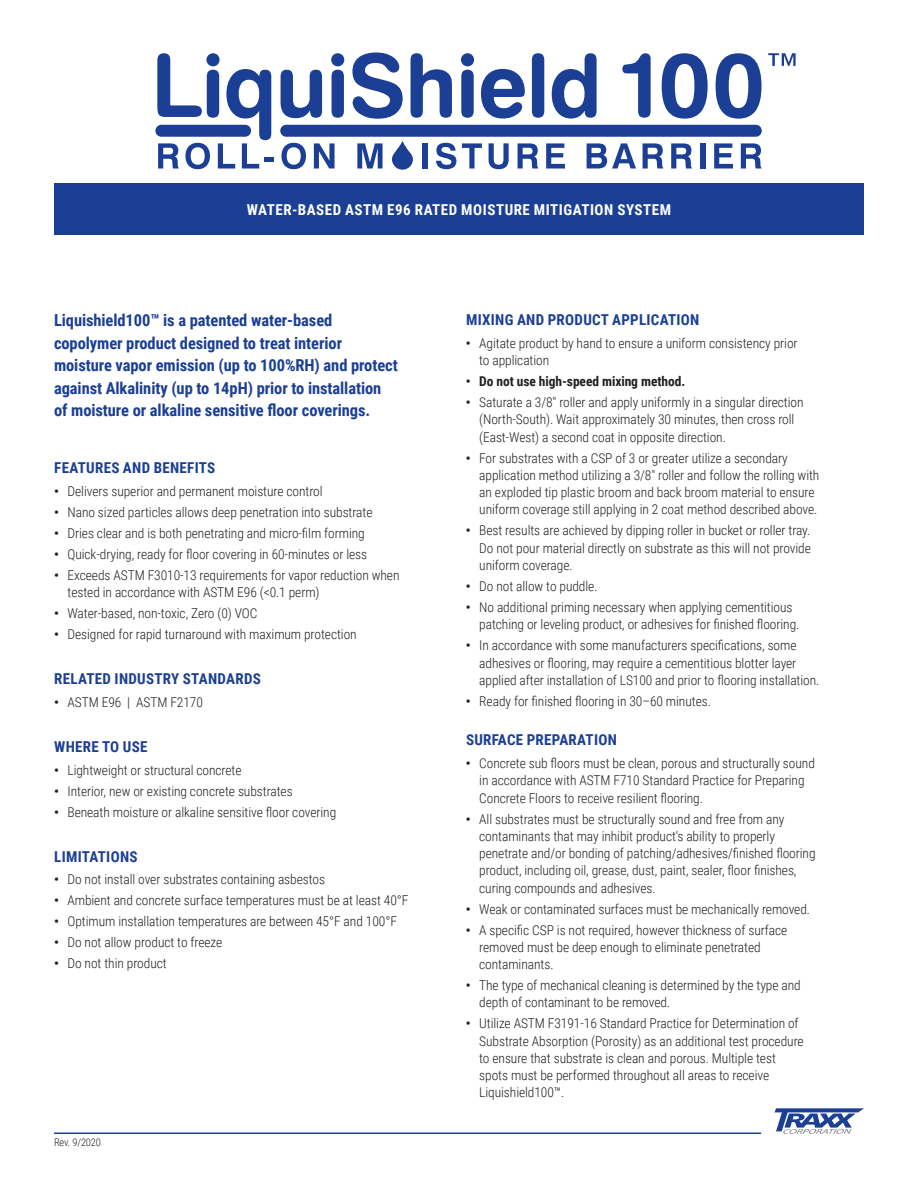
<style>
.page{position:relative;width:918px;height:1188px;background:#fff}
.page>*{position:absolute;margin:0;border:0;box-sizing:border-box;transform-origin:0 0}
.Bullets{font:700 16.5px/22.5px "Roboto Condensed";letter-spacing:-.005em;color:#1b3f94}
.t1{font:700 15px "Roboto Condensed";letter-spacing:.02em;color:#1b3f94}
.t2{font:700 15px "Roboto Condensed";letter-spacing:.035em;color:#fff}
.t3{font:300 13.5px/17.2px "Roboto Condensed";letter-spacing:-.005em;color:#231f20}
.t4{font:700 13.5px "Roboto Condensed";letter-spacing:-.005em;color:#231f20}
.t5{font:300 10.5px "Roboto Condensed";letter-spacing:-.015em;color:#231f20}
.s1{font-weight:700}
</style>
<div class="page">
<div style="left:54px;top:183px;width:810px;height:52px;background:#1b3f94"></div>
<hr style="left:54px;top:1132px;width:707px;height:2px;background:#1b3f94">
<svg style="left:281px;top:70px;width:41px;height:48px"></svg>
<svg style="left:331px;top:53px;width:13px;height:65px"></svg>
<svg style="left:352px;top:53px;width:51px;height:66px"></svg>
<svg style="left:411px;top:53px;width:41px;height:65px"></svg>
<svg style="left:461px;top:53px;width:13px;height:65px"></svg>
<svg style="left:481px;top:69px;width:44px;height:50px"></svg>
<svg style="left:532px;top:53px;width:12px;height:65px"></svg>
<svg style="left:552px;top:53px;width:45px;height:66px"></svg>
<svg style="left:622px;top:53px;width:29px;height:65px"></svg>
<svg style="left:662px;top:53px;width:46px;height:66px"></svg>
<svg style="left:716px;top:53px;width:46px;height:66px"></svg>
<svg style="left:768px;top:53px;width:28px;height:13px"></svg>
<svg style="left:157px;top:53px;width:114px;height:116px"></svg>
<div style="left:264px;top:157px;width:10px;height:5px;background:#1b3f94"></div>
<svg style="left:281px;top:143px;width:25px;height:26px"></svg>
<svg style="left:314px;top:143px;width:21px;height:26px"></svg>
<svg style="left:357px;top:143px;width:26px;height:26px"></svg>
<div style="left:423px;top:143px;width:5px;height:26px;background:#1b3f94"></div>
<svg style="left:436px;top:143px;width:20px;height:26px"></svg>
<svg style="left:462px;top:143px;width:20px;height:26px"></svg>
<svg style="left:489px;top:143px;width:20px;height:26px"></svg>
<svg style="left:518px;top:143px;width:20px;height:26px"></svg>
<svg style="left:546px;top:143px;width:19px;height:26px"></svg>
<svg style="left:587px;top:143px;width:49px;height:26px"></svg>
<svg style="left:643px;top:143px;width:20px;height:26px"></svg>
<svg style="left:671px;top:143px;width:21px;height:26px"></svg>
<div style="left:700px;top:143px;width:5px;height:26px;background:#1b3f94"></div>
<svg style="left:714px;top:143px;width:19px;height:26px"></svg>
<svg style="left:741px;top:143px;width:20px;height:26px"></svg>
<svg style="left:392px;top:141px;width:21px;height:29px"></svg>
<div style="left:155px;top:125px;width:96px;height:12px;background:#1b3f94;border-radius:6px"></div>
<div style="left:280px;top:125px;width:482px;height:12px;background:#1b3f94;border-radius:6px"></div>
<svg style="left:775px;top:1108px;width:89px;height:26px"></svg>
<p class="t2" style="left:247px;top:199px;width:426px">WATER-BASED ASTM E96 RATED MOISTURE MITIGATION SYSTEM</p>
<p class="Bullets" style="left:54px;top:309px;width:345px">Liquishield100™ is a patented water-based copolymer product designed to treat interior moisture vapor emission (up to 100%RH) and protect against Alkalinity (up to 14pH) prior to installation of moisture or alkaline sensitive floor coverings.</p>
<p class="t1" style="left:54px;top:457px;width:162px">FEATURES AND BENEFITS</p>
<p class="t3" style="left:54px;top:482px;width:270px"><span class="s1">•</span> Delivers superior and permanent moisture control</p>
<p class="t3" style="left:54px;top:503px;width:320px"><span class="s1">•</span> Nano sized particles allows deep penetration into substrate</p>
<p class="t3" style="left:54px;top:524px;width:312px"><span class="s1">•</span> Dries clear and is both penetrating and micro-film forming</p>
<p class="t3" style="left:54px;top:545px;width:315px"><span class="s1">•</span> Quick-drying, ready for floor covering in 60-minutes or less</p>
<p class="t3" style="left:68px;top:566px;width:334px;text-indent:-14px"><span class="s1">•</span> Exceeds ASTM F3010-13 requirements for vapor reduction when tested in accordance with ASTM E96 (&lt;0.1 perm)</p>
<p class="t3" style="left:54px;top:604px;width:205px"><span class="s1">•</span> Water-based, non-toxic, Zero (0) VOC</p>
<p class="t3" style="left:54px;top:625px;width:304px"><span class="s1">•</span> Designed for rapid turnaround with maximum protection</p>
<p class="t1" style="left:54px;top:668px;width:208px">RELATED INDUSTRY STANDARDS</p>
<p class="t3" style="left:54px;top:693px;width:150px"><span class="s1">•</span> ASTM E96 | ASTM F2170</p>
<p class="t1" style="left:54px;top:736px;width:95px">WHERE TO USE</p>
<p class="t3" style="left:54px;top:761px;width:189px"><span class="s1">•</span> Lightweight or structural concrete</p>
<p class="t3" style="left:54px;top:782px;width:240px"><span class="s1">•</span> Interior, new or existing concrete substrates</p>
<p class="t3" style="left:54px;top:803px;width:284px"><span class="s1">•</span> Beneath moisture or alkaline sensitive floor covering</p>
<p class="t1" style="left:54px;top:846px;width:85px">LIMITATIONS</p>
<p class="t3" style="left:54px;top:870px;width:273px"><span class="s1">•</span> Do not install over substrates containing asbestos</p>
<p class="t3" style="left:54px;top:891px;width:356px"><span class="s1">•</span> Ambient and concrete surface temperatures must be at least 40°F</p>
<p class="t3" style="left:54px;top:912px;width:344px"><span class="s1">•</span> Optimum installation temperatures are between 45°F and 100°F</p>
<p class="t3" style="left:54px;top:933px;width:170px"><span class="s1">•</span> Do not allow product to freeze</p>
<p class="t3" style="left:54px;top:954px;width:114px"><span class="s1">•</span> Do not thin product</p>
<p class="t5" style="left:54px;top:1135px;width:48px">Rev. 9/2020</p>
<p class="t1" style="left:466px;top:309px;width:235px">MIXING AND PRODUCT APPLICATION</p>
<p class="t3" style="left:479px;top:334px;width:320px;text-indent:-14px"><span class="s1">•</span> Agitate product by hand to ensure a uniform consistency prior to application</p>
<p class="t4" style="left:466px;top:372px;width:221px">• Do not use high-speed mixing method.</p>
<p class="t3" style="left:479px;top:393px;width:326px;text-indent:-14px"><span class="s1">•</span> Saturate a 3/8" roller and apply uniformly in a singular direction (North-South). Wait approximately 30 minutes, then cross roll (East-West) a second coat in opposite direction.</p>
<p class="t3" style="left:479px;top:449px;width:342px;text-indent:-14px"><span class="s1">•</span> For substrates with a CSP of 3 or greater utilize a secondary application method utilizing a 3/8" roller and follow the rolling with an exploded tip plastic broom and back broom material to ensure uniform coverage still applying in 2 coat method described above.</p>
<p class="t3" style="left:479px;top:522px;width:333px;text-align:justify;text-indent:-14px"><span class="s1">•</span> Best results are achieved by dipping roller in bucket or roller tray.<br>Do not pour material directly on substrate as this will not provide uniform coverage.</p>
<p class="t3" style="left:466px;top:577px;width:133px"><span class="s1">•</span> Do not allow to puddle.</p>
<p class="t3" style="left:479px;top:598px;width:322px;text-indent:-14px"><span class="s1">•</span> No additional priming necessary when applying cementitious patching or leveling product, or adhesives for finished flooring.</p>
<p class="t3" style="left:479px;top:636px;width:342px;text-indent:-14px"><span class="s1">•</span> In accordance with some manufacturers specifications, some adhesives or flooring, may require a cementitious blotter layer applied after installation of LS100 and prior to flooring installation.</p>
<p class="t3" style="left:466px;top:692px;width:247px"><span class="s1">•</span> Ready for finished flooring in 30–60 minutes.</p>
<p class="t1" style="left:466px;top:730px;width:152px">SURFACE PREPARATION</p>
<p class="t3" style="left:479px;top:754px;width:337px;text-indent:-14px"><span class="s1">•</span> Concrete sub floors must be clean, porous and structurally sound in accordance with ASTM F710 Standard Practice for Preparing<br>Concrete Floors to receive resilient flooring.</p>
<p class="t3" style="left:479px;top:810px;width:338px;text-indent:-14px"><span class="s1">•</span> All substrates must be structurally sound and free from any contaminants that may inhibit product’s ability to properly penetrate and/or bonding of patching/adhesives/finished flooring product, including oil, grease, dust, paint, sealer, floor finishes, curing compounds and adhesives.</p>
<p class="t3" style="left:466px;top:900px;width:346px"><span class="s1">•</span> Weak or contaminated surfaces must be mechanically removed.</p>
<p class="t3" style="left:479px;top:921px;width:310px;text-indent:-14px"><span class="s1">•</span> A specific CSP is not required, however thickness of surface removed must be deep enough to eliminate penetrated contaminants.</p>
<p class="t3" style="left:479px;top:976px;width:323px;text-indent:-14px"><span class="s1">•</span> The type of mechanical cleaning is determined by the type and depth of contaminant to be removed.</p>
<p class="t3" style="left:479px;top:1015px;width:326px;text-indent:-14px"><span class="s1">•</span> Utilize ASTM F3191-16 Standard Practice for Determination of Substrate Absorption (Porosity) as an additional test procedure to ensure that substrate is clean and porous. Multiple test spots must be performed throughout all areas to receive Liquishield100™.</p>
</div>
